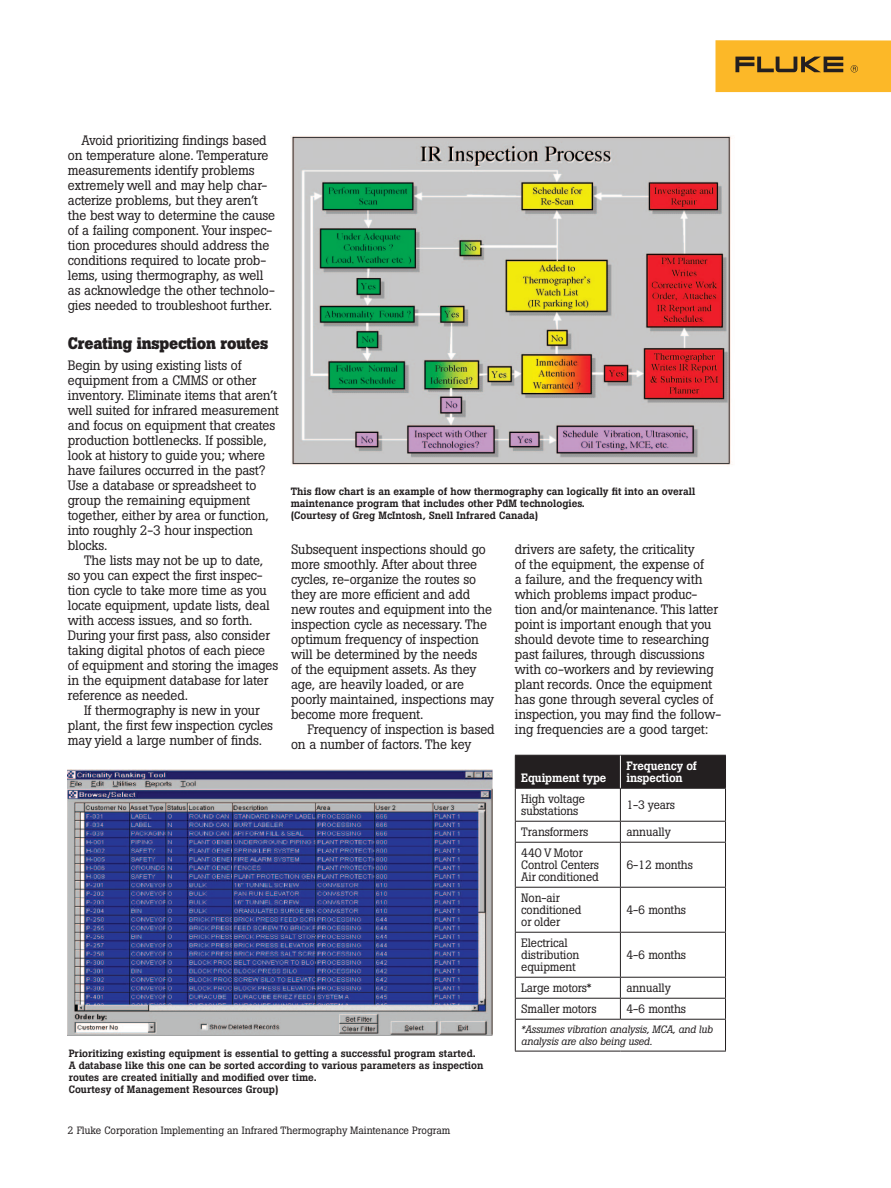
<style>
.page{position:relative;width:891px;height:1188px;background:#fff}
.page>*{position:absolute;margin:0;border:0;box-sizing:border-box;transform-origin:0 0}
.t1{font:700 16.5px "Boton Pro";letter-spacing:-.01em;color:#231f20}
.t2{font:13.5px/15px "Boton Pro";letter-spacing:-.01em;color:#231f20}
.t3{font:12px/12px "Boton Pro";letter-spacing:-.01em;color:#231f20}
.t4{font:500 12px/12px "Boton Pro";letter-spacing:-.01em;color:#fff}
.t5{font:500 10.5px/12px "Boton Pro";color:#231f20}
.t6{font:10.5px "Boton Pro";color:#231f20}
.t7{font:italic 10.5px/12px "Boton Pro";letter-spacing:-.01em;color:#231f20}
</style>
<div class="page">
<div style="left:716px;top:40px;width:175px;height:52px;background:#fcb828"></div>
<svg style="left:735px;top:57px;width:108px;height:15px"></svg>
<svg style="left:851px;top:65px;width:7px;height:7px"></svg>
<div style="left:516px;top:756px;width:209px;height:32px;background:#231f20"></div>
<hr style="left:515px;top:755px;width:105px;height:1px;background:#231f20">
<hr style="left:515px;top:756px;width:1px;height:32px;background:#231f20">
<hr style="left:620px;top:755px;width:106px;height:1px;background:#231f20">
<hr style="left:725px;top:756px;width:1px;height:32px;background:#231f20">
<hr style="left:515px;top:788px;width:105px;height:1px;background:#231f20">
<hr style="left:515px;top:789px;width:1px;height:32px;background:#231f20">
<hr style="left:620px;top:788px;width:106px;height:1px;background:#231f20">
<hr style="left:620px;top:789px;width:1px;height:32px;background:#231f20">
<hr style="left:725px;top:789px;width:1px;height:32px;background:#231f20">
<hr style="left:515px;top:821px;width:105px;height:1px;background:#231f20">
<svg style="left:515px;top:822px;width:1px;height:20px"></svg>
<hr style="left:620px;top:821px;width:106px;height:1px;background:#231f20">
<svg style="left:620px;top:822px;width:1px;height:20px"></svg>
<svg style="left:725px;top:822px;width:1px;height:20px"></svg>
<hr style="left:515px;top:842px;width:105px;height:1px;background:#231f20">
<hr style="left:515px;top:843px;width:1px;height:44px;background:#231f20">
<hr style="left:620px;top:842px;width:106px;height:1px;background:#231f20">
<hr style="left:620px;top:843px;width:1px;height:44px;background:#231f20">
<hr style="left:725px;top:843px;width:1px;height:44px;background:#231f20">
<hr style="left:515px;top:887px;width:105px;height:1px;background:#231f20">
<hr style="left:515px;top:888px;width:1px;height:44px;background:#231f20">
<hr style="left:620px;top:887px;width:106px;height:1px;background:#231f20">
<hr style="left:620px;top:888px;width:1px;height:44px;background:#231f20">
<hr style="left:725px;top:888px;width:1px;height:44px;background:#231f20">
<hr style="left:515px;top:932px;width:105px;height:1px;background:#231f20">
<hr style="left:515px;top:933px;width:1px;height:44px;background:#231f20">
<hr style="left:620px;top:932px;width:106px;height:1px;background:#231f20">
<hr style="left:620px;top:933px;width:1px;height:44px;background:#231f20">
<hr style="left:725px;top:933px;width:1px;height:44px;background:#231f20">
<hr style="left:515px;top:977px;width:105px;height:1px;background:#231f20">
<hr style="left:620px;top:977px;width:106px;height:1px;background:#231f20">
<hr style="left:515px;top:998px;width:105px;height:1px;background:#231f20">
<svg style="left:515px;top:978px;width:1px;height:41px"></svg>
<hr style="left:620px;top:998px;width:106px;height:1px;background:#231f20">
<svg style="left:620px;top:978px;width:1px;height:41px"></svg>
<svg style="left:725px;top:978px;width:1px;height:41px"></svg>
<hr style="left:515px;top:1019px;width:105px;height:1px;background:#231f20">
<hr style="left:515px;top:1020px;width:1px;height:31px;background:#231f20">
<hr style="left:620px;top:1019px;width:106px;height:1px;background:#231f20">
<hr style="left:725px;top:1020px;width:1px;height:31px;background:#231f20">
<hr style="left:515px;top:1051px;width:105px;height:1px;background:#231f20">
<hr style="left:620px;top:1051px;width:106px;height:1px;background:#231f20">
<hr style="left:620px;top:756px;width:1px;height:32px;background:#fff">
<img style="left:68px;top:770px;width:424px;height:266px">
<img style="left:291px;top:136px;width:440px;height:329px">
<p class="t2" style="left:68px;top:133px;width:209px;text-indent:13px">Avoid prioritizing findings based on temperature alone. Temperature measurements identify problems extremely well and may help char&shy;acterize problems, but they aren’t the best way to determine the cause of a failing component. Your inspec&shy;tion procedures should address the conditions required to locate prob&shy;lems, using thermography, as well as acknowledge the other technolo&shy;gies needed to troubleshoot further.</p>
<p class="t1" style="left:68px;top:333px;width:202px">Creating inspection routes</p>
<p class="t2" style="left:68px;top:358px;width:213px">Begin by using existing lists of equipment from a CMMS or other inventory. Eliminate items that aren’t well suited for infrared measurement and focus on equipment that creates production bottlenecks. If possible, look at history to guide you; where have failures occurred in the past?<br>Use a database or spreadsheet to group the remaining equipment together, either by area or function, into roughly 2-3 hour inspection blocks.</p>
<p class="t2" style="left:68px;top:553px;width:212px;text-indent:16px">The lists may not be up to date, so you can expect the first inspec&shy;tion cycle to take more time as you locate equipment, update lists, deal with access issues, and so forth.<br>During your first pass, also consider taking digital photos of each piece of equipment and storing the images in the equipment database for later reference as needed.</p>
<p class="t2" style="left:68px;top:703px;width:207px;text-indent:16px">If thermography is new in your plant, the first few inspection cycles may yield a large number of finds.</p>
<p class="t5" style="left:291px;top:485px;width:406px">This flow chart is an example of how thermography can logically fit into an overall maintenance program that includes other PdM technologies.<br>(Courtesy of Greg McIntosh, Snell Infrared Canada)</p>
<p class="t2" style="left:291px;top:542px;width:205px">Subsequent inspections should go more smoothly. After about three cycles, re-organize the routes so they are more efficient and add new routes and equipment into the inspection cycle as necessary. The optimum frequency of inspection will be determined by the needs<br>of the equipment assets. As they age, are heavily loaded, or are poorly maintained, inspections may become more frequent.</p>
<p class="t2" style="left:291px;top:722px;width:205px;text-indent:16px">Frequency of inspection is based on a number of factors. The key</p>
<p class="t2" style="left:515px;top:542px;width:208px">drivers are safety, the criticality<br>of the equipment, the expense of<br>a failure, and the frequency with which problems impact produc&shy;tion and/or maintenance. This latter point is important enough that you should devote time to researching past failures, through discussions with co-workers and by reviewing plant records. Once the equipment has gone through several cycles of inspection, you may find the follow&shy;ing frequencies are a good target:</p>
<p class="t4" style="left:521px;top:772px;width:87px">Equipment type</p>
<p class="t4" style="left:626px;top:760px;width:72px">Frequency of inspection</p>
<p class="t3" style="left:521px;top:793px;width:65px">High voltage substations</p>
<p class="t3" style="left:626px;top:799px;width:50px">1-3 years</p>
<p class="t3" style="left:521px;top:826px;width:68px">Transformers</p>
<p class="t3" style="left:626px;top:826px;width:46px">annually</p>
<p class="t3" style="left:521px;top:847px;width:79px">440 V Motor<br>Control Centers<br>Air conditioned</p>
<p class="t3" style="left:626px;top:859px;width:68px">6-12 months</p>
<p class="t3" style="left:521px;top:892px;width:62px">Non-air conditioned or older</p>
<p class="t3" style="left:626px;top:904px;width:61px">4-6 months</p>
<p class="t3" style="left:521px;top:937px;width:60px">Electrical distribution equipment</p>
<p class="t3" style="left:626px;top:949px;width:61px">4-6 months</p>
<p class="t3" style="left:521px;top:982px;width:72px">Large motors*</p>
<p class="t3" style="left:626px;top:982px;width:46px">annually</p>
<p class="t3" style="left:521px;top:1003px;width:77px">Smaller motors</p>
<p class="t3" style="left:626px;top:1003px;width:61px">4-6 months</p>
<p class="t7" style="left:521px;top:1023px;width:193px">*Assumes vibration analysis, MCA, and lub analysis are also being used.</p>
<p class="t5" style="left:69px;top:1048px;width:416px">Prioritizing existing equipment is essential to getting a successful program started.<br>A database like this one can be sorted according to various parameters as inspection routes are created initially and modified over time.<br>Courtesy of Management Resources Group)</p>
<p class="t6" style="left:68px;top:1123px;width:384px">2 Fluke Corporation Implementing an Infrared Thermography Maintenance Program</p>
</div>
